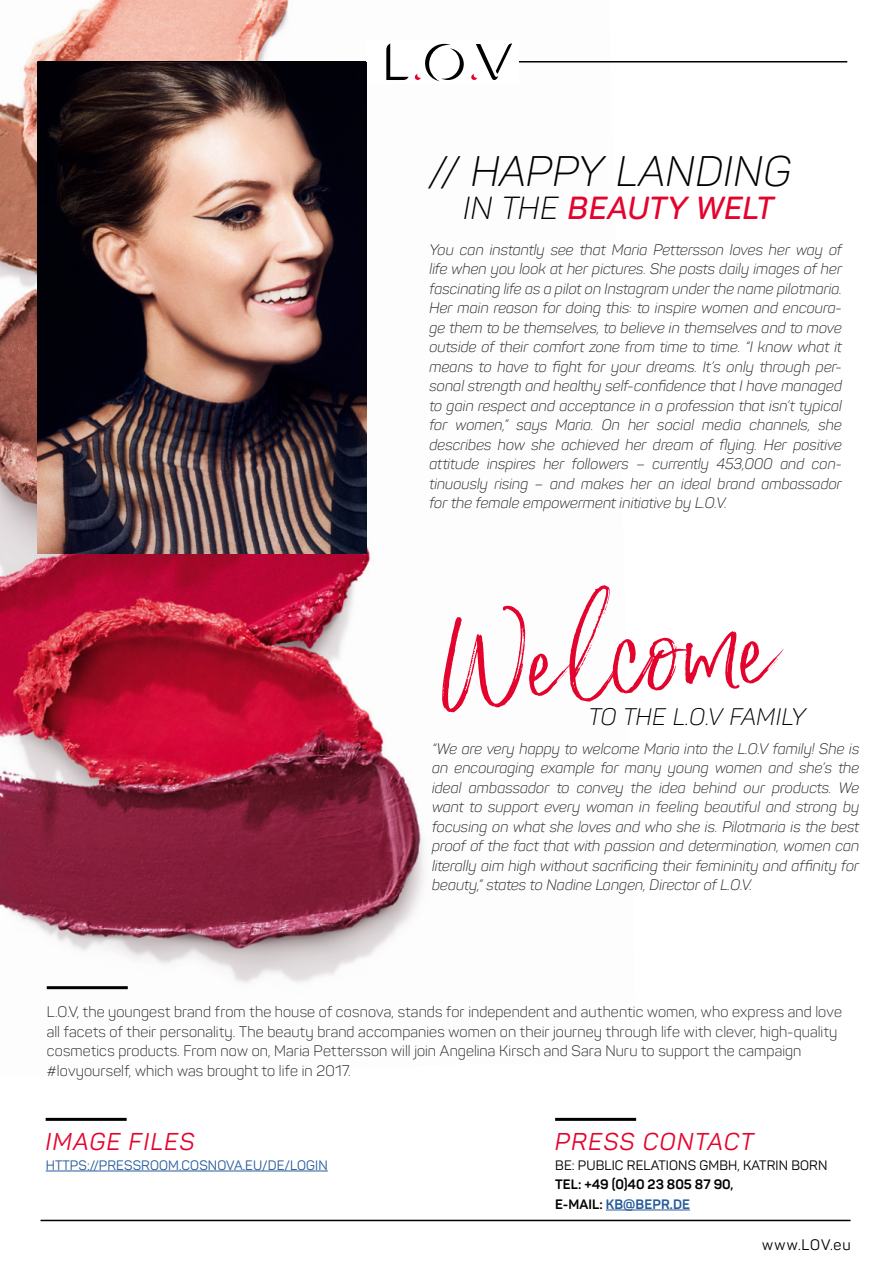
<style>
.page{position:relative;width:893px;height:1263px;background:#fff}
.page>*{position:absolute;margin:0;border:0;box-sizing:border-box;transform-origin:0 0}
.t1{font:112.8px "Saturday Script";color:#e4032d}
.t2{font:italic 300 42.15px "Panton";letter-spacing:.015em;color:#000}
.t3{font:italic 600 31.5px "Panton";letter-spacing:.01em;color:#e4032d}
.t4{font:italic 24px "Panton";letter-spacing:.06em;color:#e4032d}
.t5{font:italic 300 23.7px "Panton";color:#000}
.t6{font:italic 300 15px/19.5px "Panton";letter-spacing:.005em;color:#1d1d1b;text-align:justify}
.t7{font:300 15px/19.5px "Panton";letter-spacing:.005em;color:#1d1d1b}
.t8{font:15px "Panton";letter-spacing:.06em;color:#000}
.t9{font:700 13.5px/19.5px "Panton";letter-spacing:.01em;color:#000}
.t10{font:13.5px "Panton";letter-spacing:.01em;color:#275b9b}
.t11{font:13.5px "Panton";letter-spacing:.01em;color:#000}
.s1{font-weight:300;color:#000}
.s2{color:#275b9b}
</style>
<div class="page">
<img style="left:0;top:0;width:425px;height:990px">
<hr style="left:40px;top:1220px;width:810px;height:1px;background:#000">
<hr style="left:37px;top:61px;width:810px;height:2px;background:#000">
<div style="left:366px;top:41px;width:153px;height:43px;background:#fff"></div>
<svg style="left:386px;top:43px;width:23px;height:37px"></svg>
<svg style="left:415px;top:44px;width:49px;height:37px"></svg>
<svg style="left:471px;top:43px;width:41px;height:37px"></svg>
<img style="left:37px;top:63px;width:329px;height:490px">
<hr style="left:606px;top:1209px;width:84px;height:1px;background:#275b9b">
<hr style="left:555px;top:1118px;width:81px;height:3px;background:#000">
<hr style="left:46px;top:1170px;width:282px;height:1px;background:#275b9b">
<hr style="left:46px;top:1118px;width:81px;height:3px;background:#000">
<hr style="left:47px;top:986px;width:81px;height:3px;background:#000">
<h2 class="t2" style="left:429px;top:146px;width:363px">// HAPPY LANDING</h2>
<h3 class="t3" style="left:463px;top:189px;width:312px"><span class="s1">IN THE</span> BEAUTY WELT</h3>
<p class="t6" style="left:429px;top:240px;width:414px">You can instantly see that Maria Pettersson loves her way of life when you look at her pictures. She posts daily images of her fascinating life as a pilot on Instagram under the name pilotmaria.<br>Her main reason for doing this: to inspire women and encoura&shy;ge them to be themselves, to believe in themselves and to move outside of their comfort zone from time to time. “I know what it means to have to fight for your dreams. It’s only through per&shy;sonal strength and healthy self-confidence that I have managed to gain respect and acceptance in a profession that isn’t typical for women,” says Maria. On her social media channels, she describes how she achieved her dream of flying. Her positive attitude inspires her followers – currently 453,000 and con&shy;tinuously rising – and makes her an ideal brand ambassador for the female empowerment initiative by L.O.V.</p>
<h1 class="t1" style="left:433px;top:593px;width:341px;rotate:-3deg">Welcome</h1>
<h3 class="t5" style="left:589px;top:702px;width:218px">TO THE L.O.V FAMILY</h3>
<p class="t6" style="left:432px;top:739px;width:429px">“We are very happy to welcome Maria into the L.O.V family! She is an encouraging example for many young women and she’s the ideal ambassador to convey the idea behind our products. We want to support every woman in feeling beautiful and strong by focusing on what she loves and who she is. Pilotmaria is the best proof of the fact that with passion and determination, women can literally aim high without sacrificing their femininity and affinity for beauty,” states to Nadine Langen, Director of L.O.V.</p>
<p class="t7" style="left:47px;top:1002px;width:797px">L.O.V, the youngest brand from the house of cosnova, stands for independent and authentic women, who express and love all facets of their personality. The beauty brand accompanies women on their journey through life with clever, high-quality cosmetics products. From now on, Maria Pettersson will join Angelina Kirsch and Sara Nuru to support the campaign #lovyourself, which was brought to life in 2017.</p>
<h3 class="t4" style="left:46px;top:1127px;width:150px">IMAGE FILES</h3>
<p class="t10" style="left:46px;top:1156px;width:284px">HTTPS://PRESSROOM.COSNOVA.EU/DE/LOGIN</p>
<h3 class="t4" style="left:555px;top:1127px;width:200px">PRESS CONTACT</h3>
<p class="t11" style="left:555px;top:1156px;width:274px">BE: PUBLIC RELATIONS GMBH, KATRIN BORN</p>
<p class="t9" style="left:555px;top:1174px;width:180px">TEL: +49 (0)40 23 805 87 90,<br>E-MAIL: <span class="s2">KB@BEPR.DE</span></p>
<p class="t8" style="left:762px;top:1236px;width:90px">www.LOV.eu</p>
</div>
